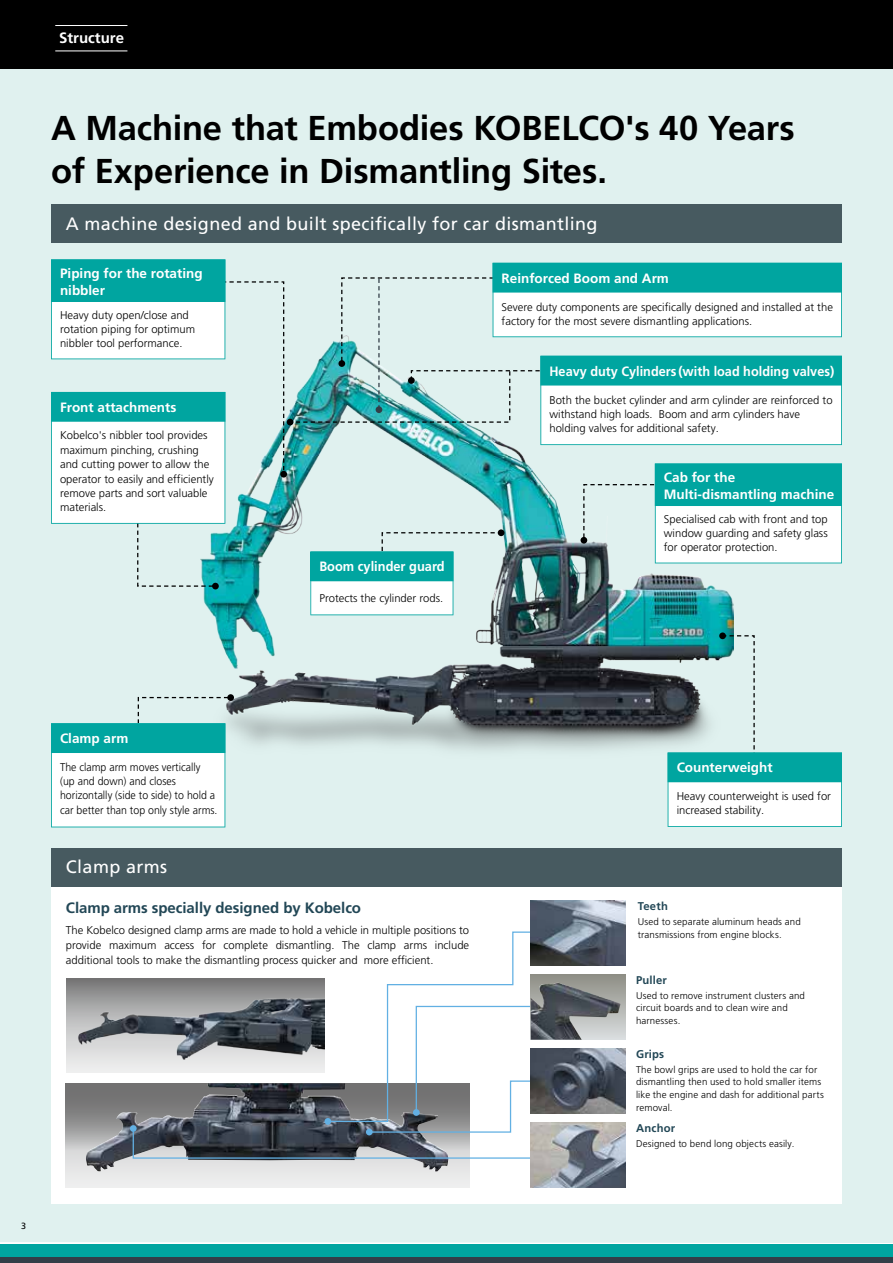
<style>
.page{position:relative;width:893px;height:1263px;background:#fff}
.page>*{position:absolute;margin:0;border:0;box-sizing:border-box;transform-origin:0 0}
.t1{font:700 34.5px/43.5px "Frutiger";letter-spacing:-.005em;color:#000}
.t2{font:18px "Frutiger";letter-spacing:.02em;color:#fff}
.t3{font:700 15px "Frutiger";letter-spacing:-.005em;color:#224756}
.t4{font:700 15px "Frutiger";color:#fff}
.t5{font:700 13.5px/17px "Frutiger";color:#fff}
.t6{font:700 13.5px "Frutiger";color:#fff;scale:.94 1}
.t7{font:700 13.5px "Frutiger";color:#fff;scale:.95 1}
.t8{font:300 11.25px/14.4px "Frutiger";color:#000}
.t9{font:300 11.25px/14.4px "Frutiger";color:#000;scale:.94 1}
.t10{font:700 11.25px "Frutiger";letter-spacing:.015em;color:#224756}
.t11{font:300 9.75px/12.8px "Frutiger";letter-spacing:.015em;color:#000}
.t12{font:9px "Frutiger";color:#000}
</style>
<div class="page">
<div style="left:0;top:68px;width:893px;height:1175px;background:#e0f1ef"></div>
<div style="left:51px;top:886px;width:791px;height:317px;background:#fff"></div>
<div style="left:0;top:1256px;width:893px;height:7px;background:#333e48"></div>
<div style="left:0;top:1244px;width:893px;height:12px;background:#00a5a0"></div>
<div style="left:0;top:0;width:893px;height:68px;background:#000"></div>
<img style="left:200px;top:615px;width:533px;height:152px">
<hr style="left:55px;top:51px;width:72px;height:1px;background:#fff">
<hr style="left:55px;top:25px;width:72px;height:1px;background:#fff">
<div style="left:51px;top:204px;width:791px;height:38px;background:#475a60"></div>
<div style="left:227px;top:694px;width:7px;height:7px;background:#000;border-radius:50%"></div>
<svg style="left:51px;top:696px;width:181px;height:131px"></svg>
<svg style="left:668px;top:634px;width:174px;height:193px"></svg>
<svg style="left:51px;top:259px;width:791px;height:356px"></svg>
<div style="left:51px;top:848px;width:791px;height:38px;background:#475a60"></div>
<svg style="left:66px;top:1083px;width:404px;height:105px;background:#dcdcdd"></svg>
<img style="left:86px;top:1083px;width:362px;height:88px">
<div style="left:130px;top:1125px;width:7px;height:7px;background:#62b0e3;border-radius:50%"></div>
<svg style="left:132px;top:931px;width:399px;height:228px"></svg>
<div style="left:413px;top:1109px;width:7px;height:7px;background:#62b0e3;border-radius:50%"></div>
<svg style="left:66px;top:979px;width:259px;height:93px"></svg>
<img style="left:531px;top:900px;width:95px;height:66px">
<div style="left:531px;top:974px;width:95px;height:66px;background:linear-gradient(to bottom,#8d8d84,#dadddf)"></div>
<img style="left:531px;top:983px;width:90px;height:57px">
<img style="left:531px;top:1048px;width:95px;height:66px">
<img style="left:531px;top:1122px;width:95px;height:65px">
<img style="left:69px;top:982px;width:255px;height:91px">
<h3 class="t4" style="left:59px;top:32px;width:67px">Structure</h3>
<h1 class="t1" style="left:51px;top:109px;width:745px">A Machine that Embodies KOBELCO's 40 Years of Experience in Dismantling Sites.</h1>
<h2 class="t2" style="left:66px;top:216px;width:533px">A machine designed and built specifically for car dismantling</h2>
<p class="t5" style="left:60px;top:266px;width:144px">Piping for the rotating nibbler</p>
<p class="t8" style="left:60px;top:308px;width:137px">Heavy duty open/close and rotation piping for optimum nibbler tool performance.</p>
<p class="t5" style="left:60px;top:400px;width:118px">Front attachments</p>
<p class="t8" style="left:60px;top:429px;width:155px">Kobelco's nibbler tool provides maximum pinching, crushing and cutting power to allow the operator to easily and efficiently remove parts and sort valuable materials.</p>
<p class="t7" style="left:319px;top:561px;width:134px">Boom cylinder guard</p>
<p class="t8" style="left:319px;top:591px;width:125px">Protects the cylinder rods.</p>
<p class="t5" style="left:502px;top:270px;width:169px">Reinforced Boom and Arm</p>
<p class="t8" style="left:502px;top:300px;width:333px">Severe duty components are specifically designed and installed at the factory for the most severe dismantling applications.</p>
<p class="t6" style="left:549px;top:365px;width:304px">Heavy duty Cylinders (with load holding valves)</p>
<p class="t8" style="left:549px;top:393px;width:285px">Both the bucket cylinder and arm cylinder are reinforced to withstand high loads. Boom and arm cylinders have holding valves for additional safety.</p>
<p class="t5" style="left:664px;top:470px;width:172px">Cab for the<br>Multi-dismantling machine</p>
<p class="t8" style="left:664px;top:512px;width:165px;text-align:justify">Specialised cab with front and top window guarding and safety glass for operator protection.</p>
<p class="t12" style="left:21px;top:1222px;width:7px">3</p>
<p class="t5" style="left:60px;top:731px;width:70px">Clamp arm</p>
<p class="t9" style="left:60px;top:760px;width:169px">The clamp arm moves vertically (up and down) and closes horizontally (side to side) to hold a car better than top only style arms.</p>
<p class="t5" style="left:677px;top:760px;width:98px">Counterweight</p>
<p class="t8" style="left:677px;top:790px;width:156px">Heavy counterweight is used for increased stability.</p>
<h2 class="t2" style="left:66px;top:859px;width:103px">Clamp arms</h2>
<h3 class="t3" style="left:66px;top:902px;width:297px">Clamp arms specially designed by Kobelco</h3>
<p class="t8" style="left:66px;top:924px;width:405px;line-height:15px;text-align:justify">The Kobelco designed clamp arms are made to hold a vehicle in multiple positions to provide maximum access for complete dismantling. The clamp arms include additional tools to make the dismantling process quicker and more efficient.</p>
<p class="t10" style="left:638px;top:901px;width:32px">Teeth</p>
<p class="t11" style="left:638px;top:916px;width:164px">Used to separate aluminum heads and transmissions from engine blocks.</p>
<p class="t10" style="left:636px;top:975px;width:32px">Puller</p>
<p class="t11" style="left:636px;top:989px;width:170px">Used to remove instrument clusters and circuit boards and to clean wire and harnesses.</p>
<p class="t10" style="left:636px;top:1049px;width:30px">Grips</p>
<p class="t11" style="left:636px;top:1063px;width:189px">The bowl grips are used to hold the car for dismantling then used to hold smaller items like the engine and dash for additional parts removal.</p>
<p class="t10" style="left:636px;top:1123px;width:41px">Anchor</p>
<p class="t11" style="left:636px;top:1137px;width:160px">Designed to bend long objects easily.</p>
</div>
